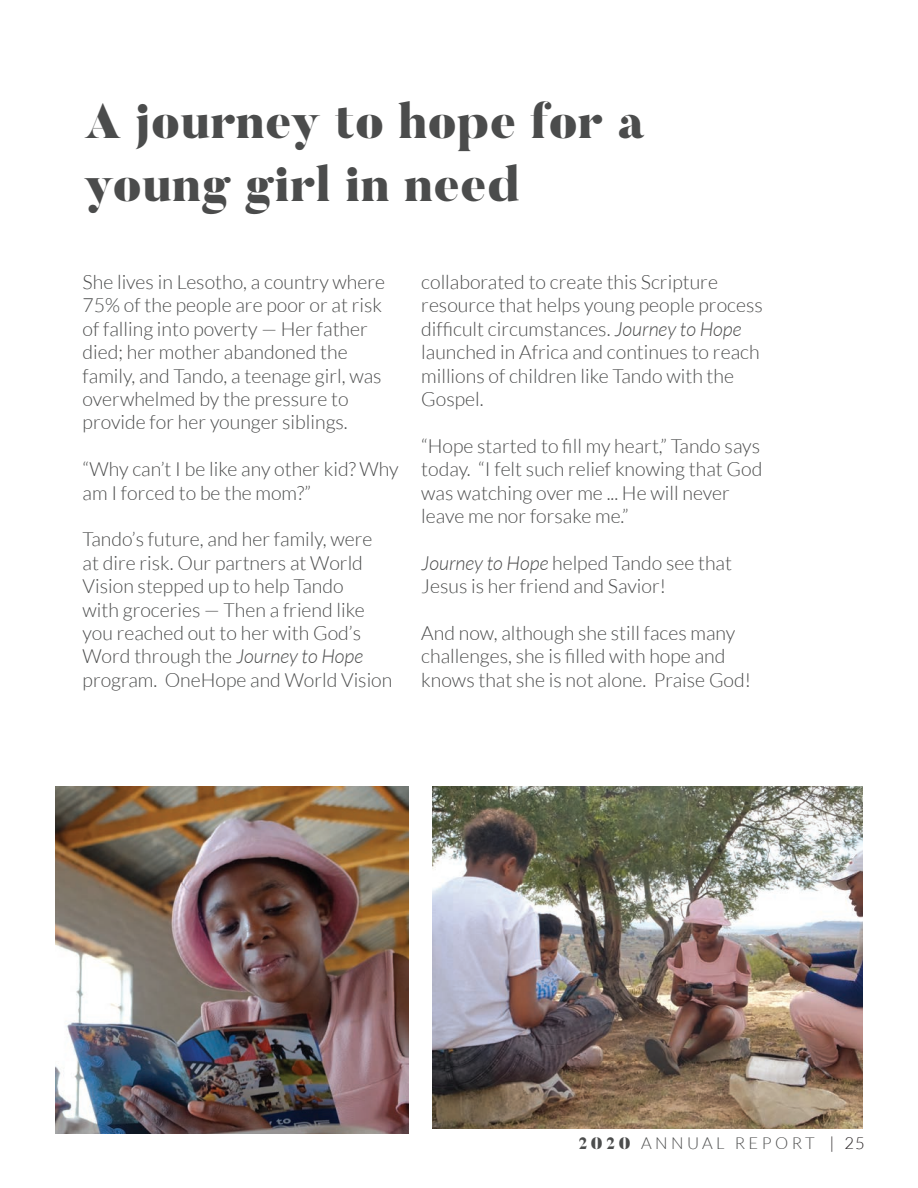
<style>
.page{position:relative;width:918px;height:1188px;background:#fff}
.page>*{position:absolute;margin:0;border:0;box-sizing:border-box;transform-origin:0 0}
.t1{font:900 49.5px/63px "Butler";color:#4b4c4c}
.t2{font:300 19.5px/23.4px "Lato";color:#4b4c4c}
.t3{font:300 16.5px "Lato";letter-spacing:.21em;color:#4b4c4c}
.s1{font-style:italic}
.s2{font-family:"Butler";font-weight:900}
.s3{color:#231f20}
</style>
<div class="page">
<img style="left:55px;top:786px;width:354px;height:348px">
<img style="left:432px;top:786px;width:431px;height:343px">
<h1 class="t1" style="left:84px;top:91px;width:563px">A journey to hope for a young girl in need</h1>
<p class="t2" style="left:83px;top:270px;width:304px">She lives in Lesotho, a country where 75% of the people are poor or at risk of falling into poverty — Her father died; her mother abandoned the family, and Tando, a teenage girl, was overwhelmed by the pressure to provide for her younger siblings.</p>
<p class="t2" style="left:83px;top:458px;width:318px">“Why can’t I be like any other kid? Why am I forced to be the mom?”</p>
<p class="t2" style="left:83px;top:528px;width:311px">Tando’s future, and her family, were at dire risk. Our partners at World Vision stepped up to help Tando<br>with groceries — Then a friend like you reached out to her with God’s Word through the <span class="s1">Journey to Hope </span>program. OneHope and World Vision</p>
<p class="t2" style="left:421px;top:270px;width:343px">collaborated to create this Scripture resource that helps young people process difficult circumstances. <span class="s1">Journey to Hope </span>launched in Africa and continues to reach millions of children like Tando with the Gospel.</p>
<p class="t2" style="left:421px;top:434px;width:343px">“Hope started to fill my heart,” Tando says today. “I felt such relief knowing that God was watching over me ... He will never leave me nor forsake me.”</p>
<p class="t2" style="left:421px;top:551px;width:312px"><span class="s1">Journey to Hope</span> helped Tando see that<br>Jesus is her friend and Savior!</p>
<p class="t2" style="left:421px;top:621px;width:331px">And now, although she still faces many challenges, she is filled with hope and knows that she is not alone. Praise God!</p>
<p class="t3" style="left:579px;top:1134px;width:288px"><span class="s2">2020</span> ANNUAL REPORT <span class="s3">| 25</span></p>
</div>
